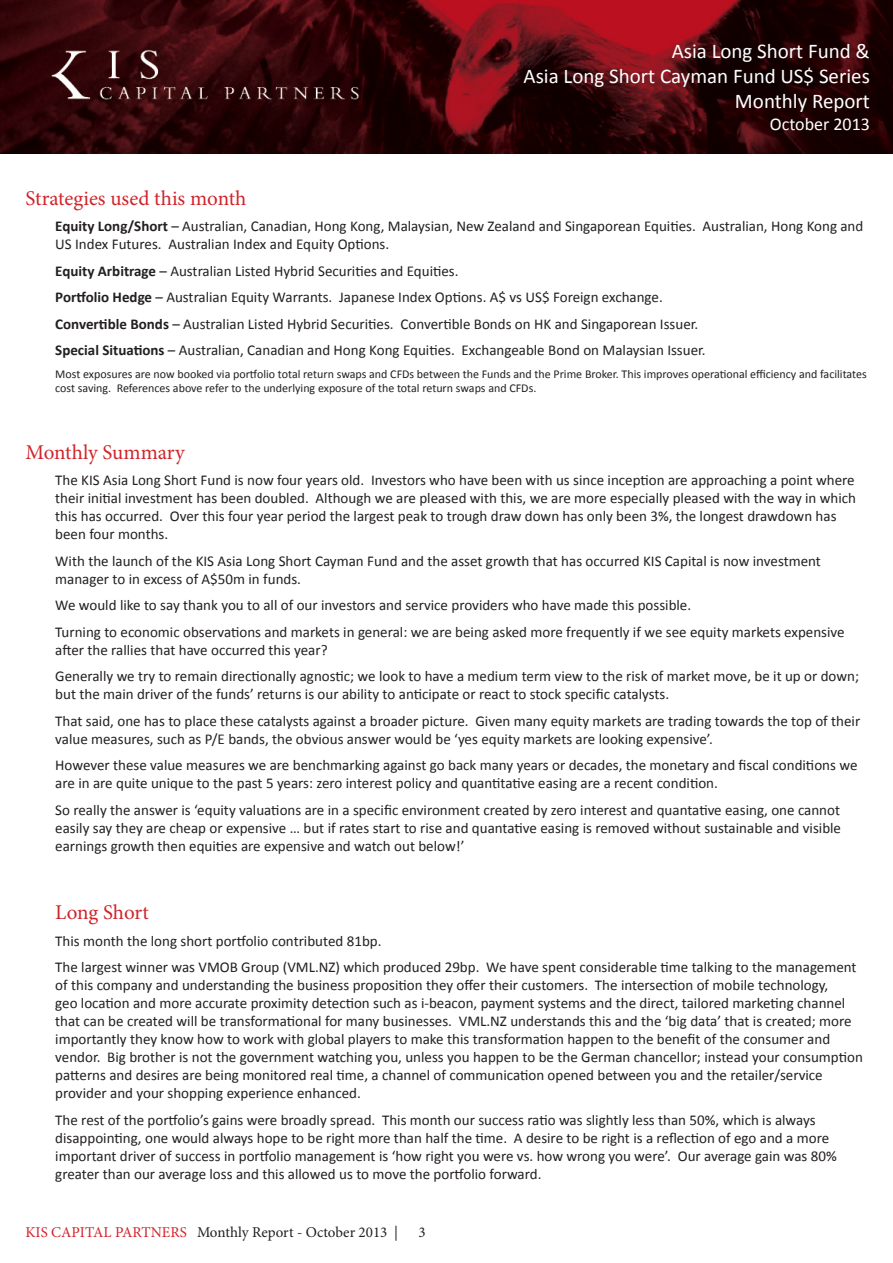
<style>
.page{position:relative;width:893px;height:1263px;background:#fff}
.page>*{position:absolute;margin:0;border:0;box-sizing:border-box;transform-origin:0 0}
.t1{font:21px/25.2px "Calibri";color:#fff;text-align:right}
.Heading{font:21px "Minion Pro";color:#d1232a}
.SubHeading{font:21px "Minion Pro";letter-spacing:-.005em;color:#d1232a}
.t2{font:18px "Calibri";color:#fff}
.Paragraph_Text{font:15px/18px "Calibri";color:#231f20}
.t3{font:15px "Minion Pro";color:#231f20}
.Paragraph_Text-2{font:12px/14.4px "Calibri";color:#231f20}
.s1{font-weight:700}
.s2{color:#d1232a}
</style>
<div class="page">
<img style="left:0;top:0;width:893px;height:153px">
<p class="t1" style="left:524px;top:38px;width:348px">Asia Long Short Fund &amp;<br>Asia Long Short Cayman Fund US$ Series</p>
<p class="t1" style="left:735px;top:88px;width:136px">Monthly Report</p>
<p class="t2" style="left:770px;top:112px;width:102px">October 2013</p>
<p class="Heading" style="left:26px;top:184px;width:222px">Strategies used this month</p>
<p class="Paragraph_Text" style="left:55px;top:217px;width:810px"><span class="s1">Equity Long/Short</span> – Australian, Canadian, Hong Kong, Malaysian, New Zealand and Singaporean Equities. Australian, Hong Kong and<br>US Index Futures. Australian Index and Equity Options.</p>
<p class="Paragraph_Text" style="left:55px;top:262px;width:405px"><span class="s1">Equity Arbitrage</span> – Australian Listed Hybrid Securities and Equities.</p>
<p class="Paragraph_Text" style="left:55px;top:288px;width:609px"><span class="s1">Portfolio Hedge</span> – Australian Equity Warrants. Japanese Index Options. A$ vs US$ Foreign exchange.</p>
<p class="Paragraph_Text" style="left:55px;top:315px;width:645px"><span class="s1">Convertible Bonds</span> – Australian Listed Hybrid Securities. Convertible Bonds on HK and Singaporean Issuer.</p>
<p class="Paragraph_Text" style="left:55px;top:341px;width:652px"><span class="s1">Special Situations</span> – Australian, Canadian and Hong Kong Equities. Exchangeable Bond on Malaysian Issuer.</p>
<p class="Paragraph_Text-2" style="left:55px;top:367px;width:813px">Most exposures are now booked via portfolio total return swaps and CFDs between the Funds and the Prime Broker. This improves operational efficiency and facilitates cost saving. References above refer to the underlying exposure of the total return swaps and CFDs.</p>
<p class="Heading" style="left:26px;top:438px;width:161px">Monthly Summary</p>
<p class="Paragraph_Text" style="left:55px;top:471px;width:802px">The KIS Asia Long Short Fund is now four years old. Investors who have been with us since inception are approaching a point where their initial investment has been doubled. Although we are pleased with this, we are more especially pleased with the way in which this has occurred. Over this four year period the largest peak to trough draw down has only been 3%, the longest drawdown has been four months.</p>
<p class="Paragraph_Text" style="left:55px;top:552px;width:767px">With the launch of the KIS Asia Long Short Cayman Fund and the asset growth that has occurred KIS Capital is now investment manager to in excess of A$50m in funds.</p>
<p class="Paragraph_Text" style="left:55px;top:596px;width:637px">We would like to say thank you to all of our investors and service providers who have made this possible.</p>
<p class="Paragraph_Text" style="left:55px;top:623px;width:791px">Turning to economic observations and markets in general: we are being asked more frequently if we see equity markets expensive after the rallies that have occurred this year?</p>
<p class="Paragraph_Text" style="left:55px;top:667px;width:805px">Generally we try to remain directionally agnostic; we look to have a medium term view to the risk of market move, be it up or down; but the main driver of the funds’ returns is our ability to anticipate or react to stock specific catalysts.</p>
<p class="Paragraph_Text" style="left:55px;top:712px;width:806px">That said, one has to place these catalysts against a broader picture. Given many equity markets are trading towards the top of their value measures, such as P/E bands, the obvious answer would be ‘yes equity markets are looking expensive’.</p>
<p class="Paragraph_Text" style="left:55px;top:756px;width:804px">However these value measures we are benchmarking against go back many years or decades, the monetary and fiscal conditions we are in are quite unique to the past 5 years: zero interest policy and quantitative easing are a recent condition.</p>
<p class="Paragraph_Text" style="left:55px;top:801px;width:787px;text-align:justify">So really the answer is ‘equity valuations are in a specific environment created by zero interest and quantative easing, one cannot easily say they are cheap or expensive … but if rates start to rise and quantative easing is removed without sustainable and visible earnings growth then equities are expensive and watch out below!’</p>
<p class="SubHeading" style="left:55px;top:898px;width:95px">Long Short</p>
<p class="Paragraph_Text" style="left:55px;top:932px;width:328px">This month the long short portfolio contributed 81bp.</p>
<p class="Paragraph_Text" style="left:55px;top:958px;width:809px">The largest winner was VMOB Group (VML.NZ) which produced 29bp. We have spent considerable time talking to the management of this company and understanding the business proposition they offer their customers. The intersection of mobile technology,<br>geo location and more accurate proximity detection such as i-beacon, payment systems and the direct, tailored marketing channel that can be created will be transformational for many businesses. VML.NZ understands this and the ‘big data’ that is created; more importantly they know how to work with global players to make this transformation happen to the benefit of the consumer and vendor. Big brother is not the government watching you, unless you happen to be the German chancellor; instead your consumption patterns and desires are being monitored real time, a channel of communication opened between you and the retailer/service provider and your shopping experience enhanced.</p>
<p class="Paragraph_Text" style="left:55px;top:1111px;width:783px">The rest of the portfolio’s gains were broadly spread. This month our success ratio was slightly less than 50%, which is always disappointing, one would always hope to be right more than half the time. A desire to be right is a reflection of ego and a more important driver of success in portfolio management is ‘how right you were vs. how wrong you were’. Our average gain was 80% greater than our average loss and this allowed us to move the portfolio forward.</p>
<p class="t3" style="left:26px;top:1222px;width:374px"><span class="s2">KIS CAPITAL PARTNERS</span> Monthly Report - October 2013 |</p>
<p class="t3" style="left:419px;top:1222px;width:9px">3</p>
</div>
